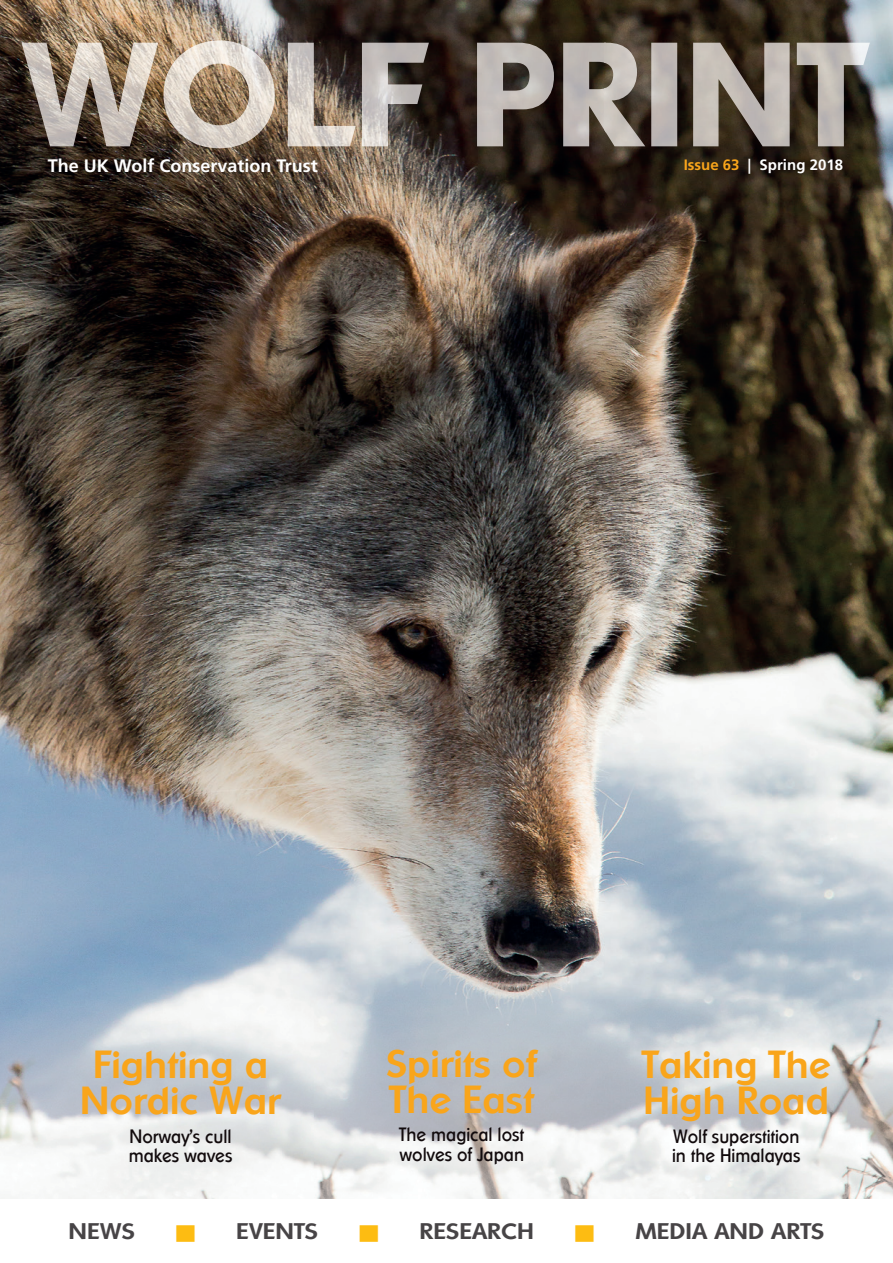
<style>
.page{position:relative;width:893px;height:1263px;background:#fff}
.page>*{position:absolute;margin:0;border:0;box-sizing:border-box;transform-origin:0 0}
.t1{font:700 39px/36px "Sharnay";color:#f9a51b}
.t2{font:700 22.5px "Sharnay";color:#474446;scale:1.1 1}
.t3{font:19.2px/19.2px "Sharnay";color:#110a0c;scale:.9 1}
.t4{font:700 18px "Frutiger";color:#fff}
.t5{font:700 15px "Frutiger";color:#fff}
.s1{color:#f9a51b}
</style>
<div class="page">
<img style="left:0;top:0;width:893px;height:999px">
<img style="left:0;top:999px;width:893px;height:200px">
<img style="left:22px;top:40px;width:848px;height:108px">
<p class="t4" style="left:48px;top:155px;width:272px">The UK Wolf Conservation Trust</p>
<p class="t5" style="left:684px;top:156px;width:161px"><span class="s1">Issue 63</span> | Spring 2018</p>
<p class="t1" style="left:80px;top:1046px;width:202px;text-align:center">Fighting a<br>Nordic War</p>
<p class="t3" style="left:129px;top:1126px;width:117px">Norway’s cull makes waves</p>
<p class="t1" style="left:386px;top:1045px;width:152px">Spirits of<br>The East</p>
<p class="t3" style="left:399px;top:1125px;width:140px">The magical lost wolves of Japan</p>
<p class="t1" style="left:642px;top:1046px;width:190px">Taking The<br>High Road</p>
<p class="t3" style="left:672px;top:1126px;width:144px">Wolf superstition in the Himalayas</p>
<p class="t2" style="left:69px;top:1218px;width:62px">NEWS</p>
<p class="t2" style="left:236px;top:1218px;width:76px">EVENTS</p>
<p class="t2" style="left:420px;top:1218px;width:105px">RESEARCH</p>
<p class="t2" style="left:635px;top:1218px;width:173px">MEDIA AND ARTS</p>
</div>
